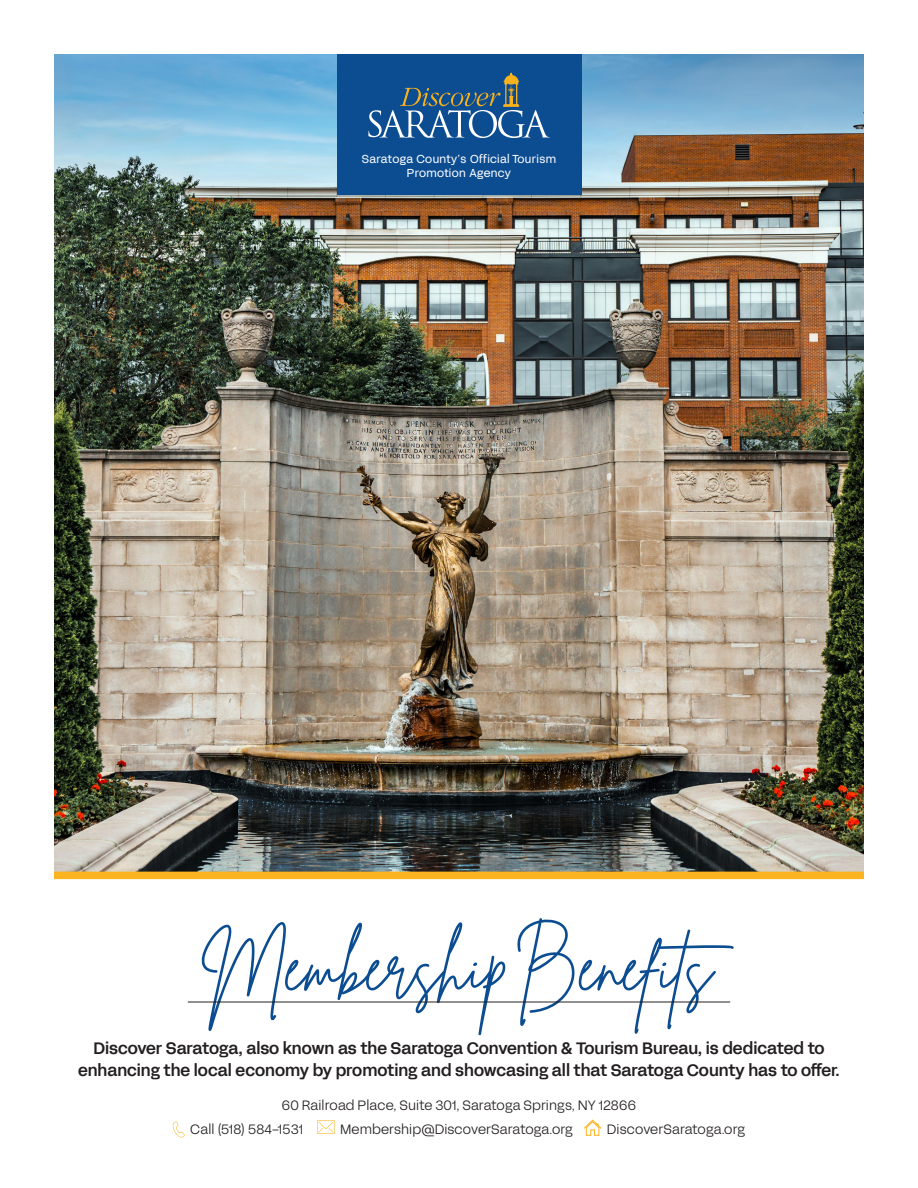
<style>
.page{position:relative;width:918px;height:1188px;background:#fff}
.page>*{position:absolute;margin:0;border:0;box-sizing:border-box;transform-origin:0 0}
.Heading_1{font:67.95px "Brittany Signature";color:#0c4d92}
.t1{font:16.5px/22.5px "FFF Acid Grotesk Medium TRIAL";color:#231f20;text-align:center}
.t2{font:13.5px "FFF Acid Grotesk Light TRIAL";letter-spacing:.01em;color:#231f20}
.t3{font:500 11.55px/14.4px "Acid Grotesk";letter-spacing:.03em;color:#fff;text-align:center}
</style>
<div class="page">
<img style="left:54px;top:54px;width:810px;height:818px">
<div style="left:337px;top:54px;width:244px;height:141px;background:#0c4d92"></div>
<div style="left:54px;top:872px;width:810px;height:7px;background:#fbb320"></div>
<hr style="left:188px;top:1002px;width:542px;height:1px;background:#231f20">
<svg style="left:173px;top:1121px;width:12px;height:17px"></svg>
<svg style="left:317px;top:1120px;width:18px;height:14px"></svg>
<svg style="left:583px;top:1119px;width:19px;height:17px"></svg>
<svg style="left:368px;top:73px;width:182px;height:65px"></svg>
<p class="t3" style="left:362px;top:152px;width:196px">Saratoga County’s Official Tourism<br>Promotion Agency</p>
<p class="Heading_1" style="left:201px;top:924px;width:553px">Membership Benefits</p>
<p class="t1" style="left:78px;top:1035px;width:763px">Discover Saratoga, also known as the Saratoga Convention &amp; Tourism Bureau, is dedicated to enhancing the local economy by promoting and showcasing all that Saratoga County has to offer.</p>
<p class="t2" style="left:282px;top:1095px;width:356px">60 Railroad Place, Suite 301, Saratoga Springs, NY 12866</p>
<p class="t2" style="left:190px;top:1119px;width:115px">Call (518) 584-1531</p>
<p class="t2" style="left:340px;top:1119px;width:234px">Membership@DiscoverSaratoga.org</p>
<p class="t2" style="left:607px;top:1119px;width:140px">DiscoverSaratoga.org</p>
</div>
